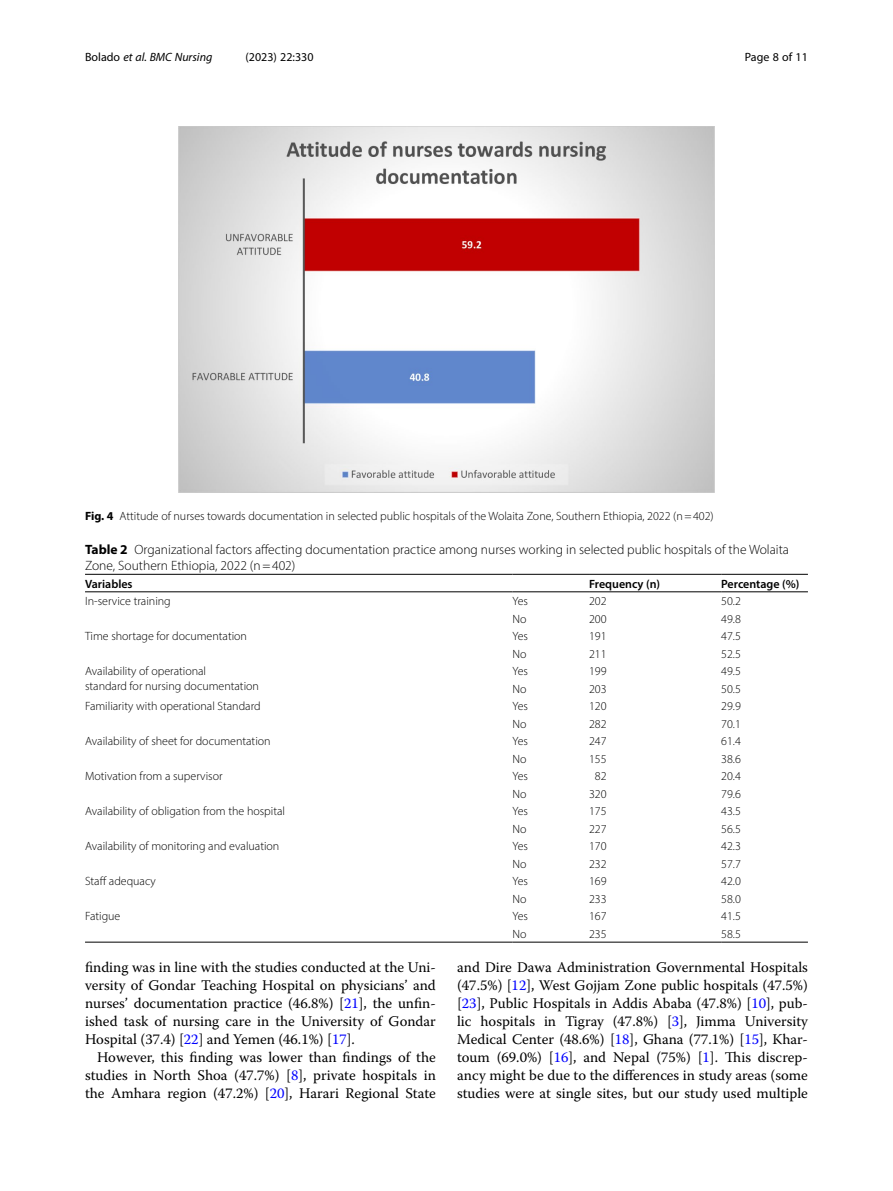
<style>
.page{position:relative;width:893px;height:1191px;background:#fff}
.page>*{position:absolute;margin:0;border:0;box-sizing:border-box;transform-origin:0 0}
.Body_Text_Indent{font:14.7px/18px "Warnock Pro";color:#000;text-align:justify}
.Body_Text{font:14.7px/18px "Warnock Pro";color:#000;text-align:justify}
.Table_Caption{font:300 13.5px/16.5px "Myriad Pro";color:#000}
.Table_Body{font:300 12px "Myriad Pro";color:#000}
.Table_Body_Tab2_Deci{font:300 12px "Myriad Pro";color:#000}
.Figure_Caption{font:300 12px "Myriad Pro";color:#000}
.Table_Head{font:600 12px "Myriad Pro";color:#000}
.t1{font:italic 12px "Myriad Pro";color:#000}
.t2{font:12px "Myriad Pro";color:#000}
.s1{font-style:normal}
.s2{font-weight:700}
.s3{color:#00f}
</style>
<div class="page">
<hr style="left:85px;top:942px;width:427px;height:1px;background:#000">
<hr style="left:85px;top:591px;width:427px;height:1px;background:#000">
<hr style="left:512px;top:574px;width:77px;height:1px;background:#000">
<hr style="left:512px;top:591px;width:77px;height:1px;background:#000">
<hr style="left:589px;top:574px;width:132px;height:1px;background:#000">
<hr style="left:589px;top:591px;width:132px;height:1px;background:#000">
<hr style="left:721px;top:574px;width:87px;height:1px;background:#000">
<hr style="left:721px;top:591px;width:87px;height:1px;background:#000">
<hr style="left:512px;top:942px;width:77px;height:1px;background:#000">
<hr style="left:589px;top:942px;width:132px;height:1px;background:#000">
<hr style="left:721px;top:942px;width:87px;height:1px;background:#000">
<hr style="left:85px;top:574px;width:427px;height:1px;background:#000">
<img style="left:178px;top:126px;width:536px;height:366px">
<p class="t1" style="left:85px;top:50px;width:129px"><span class="s1">Bolado</span> et al. BMC Nursing</p>
<p class="t2" style="left:245px;top:50px;width:70px">(2023) 22:330</p>
<p class="t2" style="left:745px;top:50px;width:65px">Page 8 of 11</p>
<p class="Figure_Caption" style="left:85px;top:508px;width:630px"><span class="s2">Fig. 4</span> Attitude of nurses towards documentation in selected public hospitals of the Wolaita Zone, Southern Ethiopia, 2022 (n=402)</p>
<p class="Table_Caption" style="left:85px;top:540px;width:705px"><span class="s2">Table 2</span> Organizational factors affecting documentation practice among nurses working in selected public hospitals of the Wolaita<br>Zone, Southern Ethiopia, 2022 (n=402)</p>
<p class="Table_Head" style="left:85px;top:576px;width:49px">Variables</p>
<p class="Table_Head" style="left:589px;top:576px;width:73px">Frequency (n)</p>
<p class="Table_Head" style="left:721px;top:576px;width:80px">Percentage (%)</p>
<p class="Table_Body" style="left:85px;top:594px;width:87px">In-service training</p>
<p class="Table_Body" style="left:512px;top:594px;width:17px">Yes</p>
<p class="Table_Body_Tab2_Deci" style="left:589px;top:594px;width:19px">202</p>
<p class="Table_Body_Tab2_Deci" style="left:721px;top:594px;width:21px">50.2</p>
<p class="Table_Body" style="left:512px;top:611px;width:16px">No</p>
<p class="Table_Body_Tab2_Deci" style="left:589px;top:611px;width:19px">200</p>
<p class="Table_Body_Tab2_Deci" style="left:721px;top:611px;width:21px">49.8</p>
<p class="Table_Body" style="left:85px;top:629px;width:163px">Time shortage for documentation</p>
<p class="Table_Body" style="left:512px;top:629px;width:17px">Yes</p>
<p class="Table_Body_Tab2_Deci" style="left:589px;top:629px;width:19px">191</p>
<p class="Table_Body_Tab2_Deci" style="left:721px;top:629px;width:21px">47.5</p>
<p class="Table_Body" style="left:512px;top:646px;width:16px">No</p>
<p class="Table_Body_Tab2_Deci" style="left:589px;top:646px;width:19px">211</p>
<p class="Table_Body_Tab2_Deci" style="left:721px;top:646px;width:21px">52.5</p>
<p class="Table_Body" style="left:85px;top:664px;width:123px">Availability of operational</p>
<p class="Table_Body" style="left:85px;top:679px;width:175px">standard for nursing documentation</p>
<p class="Table_Body" style="left:512px;top:664px;width:17px">Yes</p>
<p class="Table_Body_Tab2_Deci" style="left:589px;top:664px;width:19px">199</p>
<p class="Table_Body_Tab2_Deci" style="left:721px;top:664px;width:21px">49.5</p>
<p class="Table_Body" style="left:512px;top:681px;width:16px">No</p>
<p class="Table_Body_Tab2_Deci" style="left:589px;top:681px;width:19px">203</p>
<p class="Table_Body_Tab2_Deci" style="left:721px;top:681px;width:21px">50.5</p>
<p class="Table_Body" style="left:85px;top:699px;width:177px">Familiarity with operational Standard</p>
<p class="Table_Body" style="left:512px;top:699px;width:17px">Yes</p>
<p class="Table_Body_Tab2_Deci" style="left:589px;top:699px;width:19px">120</p>
<p class="Table_Body_Tab2_Deci" style="left:721px;top:699px;width:21px">29.9</p>
<p class="Table_Body" style="left:512px;top:716px;width:16px">No</p>
<p class="Table_Body_Tab2_Deci" style="left:589px;top:716px;width:19px">282</p>
<p class="Table_Body_Tab2_Deci" style="left:721px;top:716px;width:21px">70.1</p>
<p class="Table_Body" style="left:85px;top:734px;width:187px">Availability of sheet for documentation</p>
<p class="Table_Body" style="left:512px;top:734px;width:17px">Yes</p>
<p class="Table_Body_Tab2_Deci" style="left:589px;top:734px;width:19px">247</p>
<p class="Table_Body_Tab2_Deci" style="left:721px;top:734px;width:21px">61.4</p>
<p class="Table_Body" style="left:512px;top:751px;width:16px">No</p>
<p class="Table_Body_Tab2_Deci" style="left:589px;top:751px;width:19px">155</p>
<p class="Table_Body_Tab2_Deci" style="left:721px;top:751px;width:21px">38.6</p>
<p class="Table_Body" style="left:85px;top:769px;width:139px">Motivation from a supervisor</p>
<p class="Table_Body" style="left:512px;top:769px;width:17px">Yes</p>
<p class="Table_Body_Tab2_Deci" style="left:595px;top:769px;width:13px">82</p>
<p class="Table_Body_Tab2_Deci" style="left:721px;top:769px;width:21px">20.4</p>
<p class="Table_Body" style="left:512px;top:786px;width:16px">No</p>
<p class="Table_Body_Tab2_Deci" style="left:589px;top:786px;width:19px">320</p>
<p class="Table_Body_Tab2_Deci" style="left:721px;top:786px;width:21px">79.6</p>
<p class="Table_Body" style="left:85px;top:804px;width:202px">Availability of obligation from the hospital</p>
<p class="Table_Body" style="left:512px;top:804px;width:17px">Yes</p>
<p class="Table_Body_Tab2_Deci" style="left:589px;top:804px;width:19px">175</p>
<p class="Table_Body_Tab2_Deci" style="left:721px;top:804px;width:21px">43.5</p>
<p class="Table_Body" style="left:512px;top:821px;width:16px">No</p>
<p class="Table_Body_Tab2_Deci" style="left:589px;top:821px;width:19px">227</p>
<p class="Table_Body_Tab2_Deci" style="left:721px;top:821px;width:21px">56.5</p>
<p class="Table_Body" style="left:85px;top:839px;width:196px">Availability of monitoring and evaluation</p>
<p class="Table_Body" style="left:512px;top:839px;width:17px">Yes</p>
<p class="Table_Body_Tab2_Deci" style="left:589px;top:839px;width:19px">170</p>
<p class="Table_Body_Tab2_Deci" style="left:721px;top:839px;width:21px">42.3</p>
<p class="Table_Body" style="left:512px;top:856px;width:16px">No</p>
<p class="Table_Body_Tab2_Deci" style="left:589px;top:856px;width:19px">232</p>
<p class="Table_Body_Tab2_Deci" style="left:721px;top:856px;width:21px">57.7</p>
<p class="Table_Body" style="left:85px;top:874px;width:72px">Staff adequacy</p>
<p class="Table_Body" style="left:512px;top:874px;width:17px">Yes</p>
<p class="Table_Body_Tab2_Deci" style="left:589px;top:874px;width:19px">169</p>
<p class="Table_Body_Tab2_Deci" style="left:721px;top:874px;width:21px">42.0</p>
<p class="Table_Body" style="left:512px;top:891px;width:16px">No</p>
<p class="Table_Body_Tab2_Deci" style="left:589px;top:891px;width:19px">233</p>
<p class="Table_Body_Tab2_Deci" style="left:721px;top:891px;width:21px">58.0</p>
<p class="Table_Body" style="left:85px;top:909px;width:37px">Fatigue</p>
<p class="Table_Body" style="left:512px;top:909px;width:17px">Yes</p>
<p class="Table_Body_Tab2_Deci" style="left:589px;top:909px;width:19px">167</p>
<p class="Table_Body_Tab2_Deci" style="left:721px;top:909px;width:21px">41.5</p>
<p class="Table_Body" style="left:512px;top:926px;width:16px">No</p>
<p class="Table_Body_Tab2_Deci" style="left:589px;top:926px;width:19px">235</p>
<p class="Table_Body_Tab2_Deci" style="left:721px;top:926px;width:21px">58.5</p>
<p class="Body_Text" style="left:85px;top:958px;width:352px">finding was in line with the studies conducted at the Uni&shy;versity of Gondar Teaching Hospital on physicians’ and nurses’ documentation practice (46.8%) [<span class="s3">21</span>], the unfin&shy;ished task of nursing care in the University of Gondar Hospital (37.4) [<span class="s3">22</span>] and Yemen (46.1%) [<span class="s3">17</span>].</p>
<p class="Body_Text_Indent" style="left:85px;top:1048px;width:352px;text-indent:12px">However, this finding was lower than findings of the studies in North Shoa (47.7%) [<span class="s3">8</span>], private hospitals in the Amhara region (47.2%) [<span class="s3">20</span>], Harari Regional State</p>
<p class="Body_Text_Indent" style="left:457px;top:958px;width:352px">and Dire Dawa Administration Governmental Hospitals (47.5%) [<span class="s3">12</span>], West Gojjam Zone public hospitals (47.5%) [<span class="s3">23</span>], Public Hospitals in Addis Ababa (47.8%) [<span class="s3">10</span>], pub&shy;lic hospitals in Tigray (47.8%) [<span class="s3">3</span>], Jimma University Medical Center (48.6%) [<span class="s3">18</span>], Ghana (77.1%) [<span class="s3">15</span>], Khar&shy;toum (69.0%) [<span class="s3">16</span>], and Nepal (75%) [<span class="s3">1</span>]. This discrep&shy;ancy might be due to the differences in study areas (some studies were at single sites, but our study used multiple</p>
</div>
